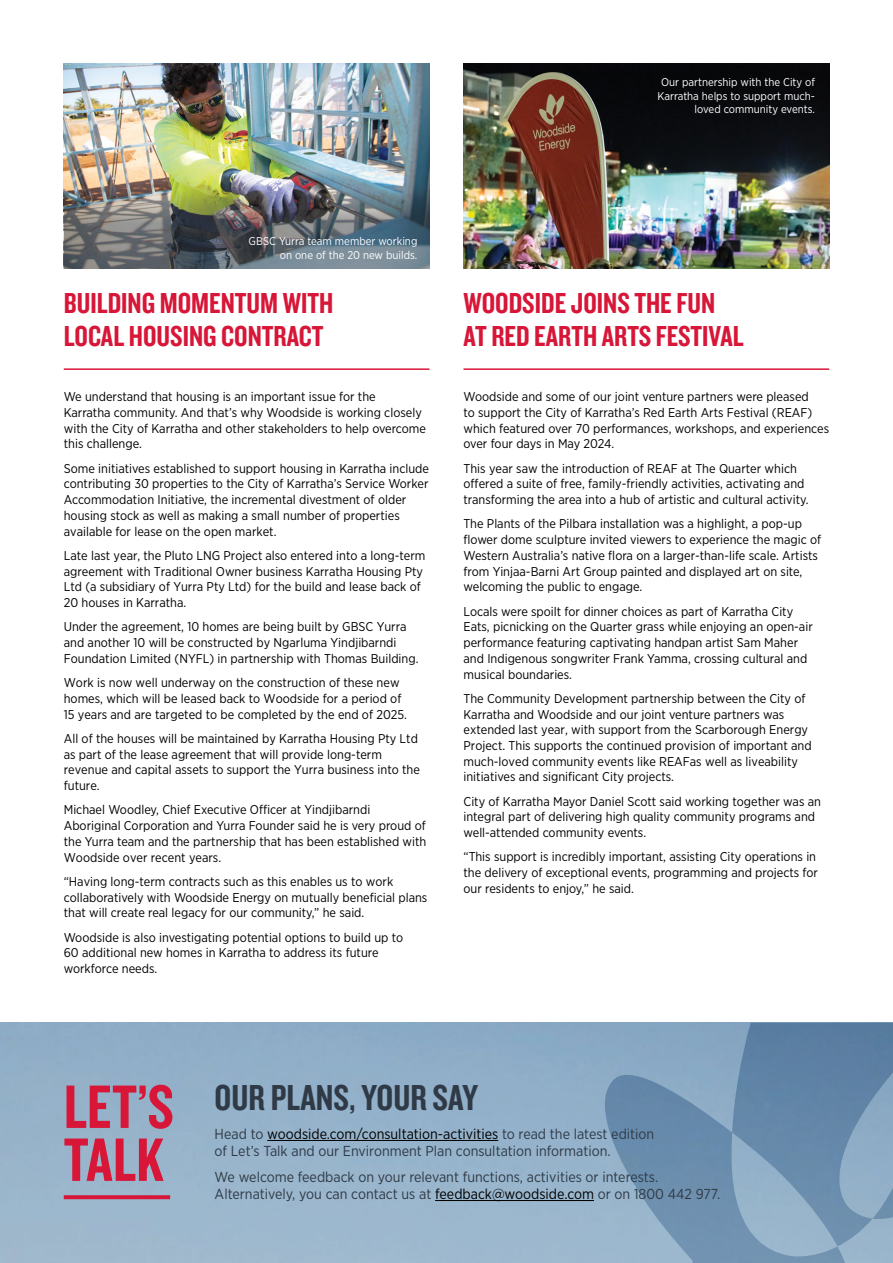
<style>
.page{position:relative;width:893px;height:1263px;background:#fff}
.page>*{position:absolute;margin:0;border:0;box-sizing:border-box;transform-origin:0 0}
.t1{font:63.6px/52.9px "Knockout HTF49 Liteweight";color:#d71638}
.t2{font:37.5px "Knockout HTF49 Liteweight";color:#2f3a46}
.t3{font:30px/33px "Knockout HTF49 Liteweight";color:#d71638}
.t4{font:14.4px/17.2px "Gotham Narrow";color:#2f3a46}
.t5{font:12.75px/15.8px "Gotham Narrow";color:#000}
.t6{font:11.25px/13.5px "Gotham Narrow";color:#fff;text-align:right}
.s1{color:#000}
</style>
<div class="page">
<img style="left:463px;top:64px;width:366px;height:205px">
<img style="left:64px;top:64px;width:365px;height:205px">
<hr style="left:64px;top:368px;width:365px;height:2px;background:#d71638">
<hr style="left:463px;top:368px;width:366px;height:2px;background:#d71638">
<svg style="left:64px;top:1195px;width:106px;height:4px"></svg>
<img style="left:603px;top:1023px;width:290px;height:240px">
<hr style="left:267px;top:1140px;width:231px;height:1px;background:#000">
<hr style="left:435px;top:1200px;width:159px;height:1px;background:#000">
<p class="t6" style="left:249px;top:234px;width:170px">GBSC Yurra team member working on one of the 20 new builds.</p>
<p class="t6" style="left:658px;top:75px;width:159px">Our partnership with the City of<br>Karratha helps to support much&shy;loved community events.</p>
<h3 class="t3" style="left:64px;top:288px;width:271px">BUILDING MOMENTUM WITH<br>LOCAL HOUSING CONTRACT</h3>
<h3 class="t3" style="left:463px;top:288px;width:282px">WOODSIDE JOINS THE FUN<br>AT RED EARTH ARTS FESTIVAL</h3>
<p class="t5" style="left:64px;top:388px;width:364px">We understand that housing is an important issue for the<br>Karratha community. And that’s why Woodside is working closely with the City of Karratha and other stakeholders to help overcome this challenge.</p>
<p class="t5" style="left:64px;top:460px;width:367px">Some initiatives established to support housing in Karratha include contributing 30 properties to the City of Karratha’s Service Worker Accommodation Initiative, the incremental divestment of older housing stock as well as making a small number of properties available for lease on the open market.</p>
<p class="t5" style="left:64px;top:547px;width:363px">Late last year, the Pluto LNG Project also entered into a long-term agreement with Traditional Owner business Karratha Housing Pty Ltd (a subsidiary of Yurra Pty Ltd) for the build and lease back of 20 houses in Karratha.</p>
<p class="t5" style="left:64px;top:619px;width:356px">Under the agreement, 10 homes are being built by GBSC Yurra and another 10 will be constructed by Ngarluma Yindjibarndi<br>Foundation Limited (NYFL) in partnership with Thomas Building.</p>
<p class="t5" style="left:64px;top:674px;width:345px">Work is now well underway on the construction of these new homes, which will be leased back to Woodside for a period of<br>15 years and are targeted to be completed by the end of 2025.</p>
<p class="t5" style="left:64px;top:730px;width:358px">All of the houses will be maintained by Karratha Housing Pty Ltd as part of the lease agreement that will provide long-term revenue and capital assets to support the Yurra business into the future.</p>
<p class="t5" style="left:64px;top:802px;width:364px">Michael Woodley, Chief Executive Officer at Yindjibarndi Aboriginal Corporation and Yurra Founder said he is very proud of the Yurra team and the partnership that has been established with Woodside over recent years.</p>
<p class="t5" style="left:64px;top:873px;width:365px">“Having long-term contracts such as this enables us to work collaboratively with Woodside Energy on mutually beneficial plans that will create real legacy for our community,” he said.</p>
<p class="t5" style="left:64px;top:929px;width:341px">Woodside is also investigating potential options to build up to<br>60 additional new homes in Karratha to address its future workforce needs.</p>
<p class="t5" style="left:463px;top:388px;width:367px">Woodside and some of our joint venture partners were pleased<br>to support the City of Karratha’s Red Earth Arts Festival (REAF) which featured over 70 performances, workshops, and experiences over four days in May 2024.</p>
<p class="t5" style="left:463px;top:460px;width:347px">This year saw the introduction of REAF at The Quarter which offered a suite of free, family-friendly activities, activating and transforming the area into a hub of artistic and cultural activity.</p>
<p class="t5" style="left:463px;top:516px;width:359px">The Plants of the Pilbara installation was a highlight, a pop-up flower dome sculpture invited viewers to experience the magic of Western Australia’s native flora on a larger-than-life scale. Artists from Yinjaa-Barni Art Group painted and displayed art on site, welcoming the public to engage.</p>
<p class="t5" style="left:463px;top:603px;width:351px">Locals were spoilt for dinner choices as part of Karratha City Eats, picnicking on the Quarter grass while enjoying an open-air performance featuring captivating handpan artist Sam Maher and Indigenous songwriter Frank Yamma, crossing cultural and musical boundaries.</p>
<p class="t5" style="left:463px;top:690px;width:350px">The Community Development partnership between the City of Karratha and Woodside and our joint venture partners was extended last year, with support from the Scarborough Energy Project. This supports the continued provision of important and much-loved community events like REAFas well as liveability initiatives and significant City projects.</p>
<p class="t5" style="left:463px;top:793px;width:359px">City of Karratha Mayor Daniel Scott said working together was an integral part of delivering high quality community programs and well-attended community events.</p>
<p class="t5" style="left:463px;top:849px;width:356px">“This support is incredibly important, assisting City operations in the delivery of exceptional events, programming and projects for our residents to enjoy,” he said.</p>
<h1 class="t1" style="left:64px;top:1082px;width:112px">LET’S<br>TALK</h1>
<h2 class="t2" style="left:215px;top:1079px;width:265px">OUR PLANS, YOUR SAY</h2>
<p class="t4" style="left:215px;top:1125px;width:441px">Head to <span class="s1">woodside.com/consultation-activities</span> to read the latest edition of Let’s Talk and our Environment Plan consultation information.</p>
<p class="t4" style="left:215px;top:1168px;width:507px">We welcome feedback on your relevant functions, activities or interests.<br>Alternatively, you can contact us at <span class="s1">feedback@woodside.com</span> or on 1800 442 977.</p>
</div>
